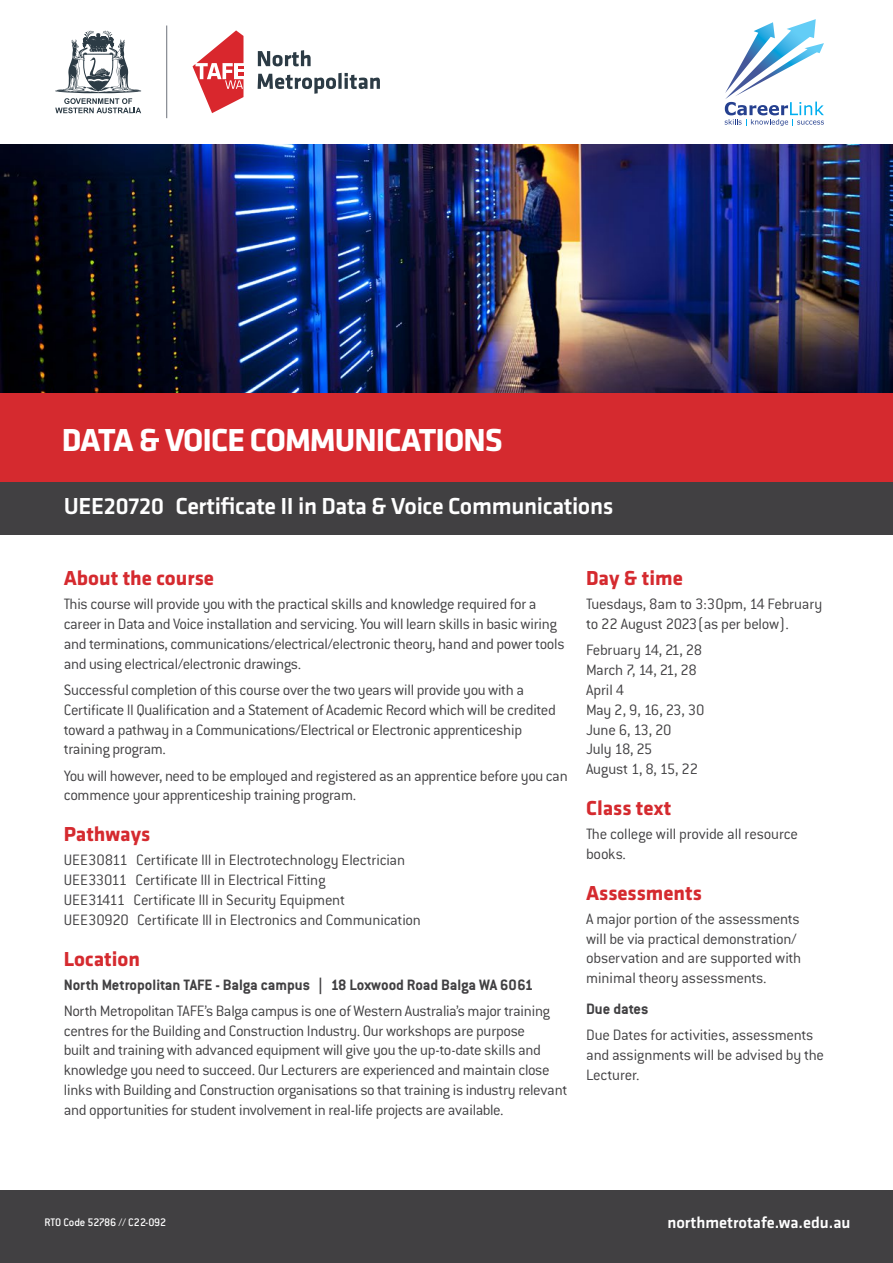
<style>
.page{position:relative;width:893px;height:1263px;background:#fff}
.page>*{position:absolute;margin:0;border:0;box-sizing:border-box;transform-origin:0 0}
.t1{font:700 33px "Klavika";letter-spacing:-.03em;color:#fff}
.t2{font:500 24px "Klavika";letter-spacing:-.015em;color:#fff}
.t3{font:700 21px "Klavika";color:#d52a2f}
.t4{font:300 16.5px/19.8px "Conduit ITC Std";letter-spacing:-.02em;color:#414042}
.t5{font:700 16.5px "Conduit ITC Std";color:#414042}
.t6{font:500 16.5px "Klavika";color:#fff}
.t7{font:500 12px "Conduit ITC Std";letter-spacing:-.015em;color:#fff}
</style>
<div class="page">
<svg style="left:55px;top:30px;width:86px;height:83px"></svg>
<hr style="left:166px;top:26px;width:1px;height:92px;background:#6d727b">
<svg style="left:193px;top:30px;width:50px;height:83px"></svg>
<svg style="left:258px;top:50px;width:53px;height:16px"></svg>
<svg style="left:258px;top:73px;width:122px;height:21px"></svg>
<div style="left:0;top:1191px;width:893px;height:72px;background:#414042"></div>
<svg style="left:725px;top:19px;width:99px;height:107px"></svg>
<img style="left:0;top:145px;width:893px;height:247px">
<div style="left:0;top:483px;width:893px;height:52px;background:#414042"></div>
<div style="left:0;top:393px;width:893px;height:89px;background:#d52a2f"></div>
<h1 class="t1" style="left:62px;top:416px;width:442px">DATA &amp; VOICE COMMUNICATIONS</h1>
<h2 class="t2" style="left:64px;top:490px;width:551px">UEE20720 Certificate II in Data &amp; Voice Communications</h2>
<p class="t3" style="left:64px;top:563px;width:152px">About the course</p>
<p class="t4" style="left:64px;top:594px;width:502px">This course will provide you with the practical skills and knowledge required for a career in Data and Voice installation and servicing. You will learn skills in basic wiring and terminations, communications/electrical/electronic theory, hand and power tools and using electrical/electronic drawings.</p>
<p class="t4" style="left:64px;top:679px;width:494px">Successful completion of this course over the two years will provide you with a Certificate II Qualification and a Statement of Academic Record which will be credited toward a pathway in a Communications/Electrical or Electronic apprenticeship training program.</p>
<p class="t4" style="left:64px;top:765px;width:506px">You will however, need to be employed and registered as an apprentice before you can commence your apprenticeship training program.</p>
<p class="t3" style="left:64px;top:819px;width:88px">Pathways</p>
<p class="t4" style="left:64px;top:850px;width:359px">UEE30811 Certificate III in Electrotechnology Electrician UEE33011 Certificate III in Electrical Fitting<br>UEE31411 Certificate III in Security Equipment<br>UEE30920 Certificate III in Electronics and Communication</p>
<p class="t3" style="left:64px;top:943px;width:78px">Location</p>
<p class="t5" style="left:64px;top:974px;width:471px">North Metropolitan TAFE - Balga campus | 18 Loxwood Road Balga WA 6061</p>
<p class="t4" style="left:64px;top:1000px;width:505px">North Metropolitan TAFE’s Balga campus is one of Western Australia’s major training centres for the Building and Construction Industry. Our workshops are purpose<br>built and training with advanced equipment will give you the up-to-date skills and knowledge you need to succeed. Our Lecturers are experienced and maintain close links with Building and Construction organisations so that training is industry relevant and opportunities for student involvement in real-life projects are available.</p>
<p class="t3" style="left:586px;top:563px;width:98px">Day &amp; time</p>
<p class="t4" style="left:586px;top:594px;width:238px">Tuesdays, 8am to 3:30pm, 14 February to 22 August 2023(as per below).</p>
<p class="t4" style="left:586px;top:640px;width:120px">February 14, 21, 28<br>March 7, 14, 21, 28<br>April 4<br>May 2, 9, 16, 23, 30<br>June 6, 13, 20<br>July 18, 25<br>August 1, 8, 15, 22</p>
<p class="t3" style="left:586px;top:793px;width:87px">Class text</p>
<p class="t4" style="left:586px;top:824px;width:214px">The college will provide all resource books.</p>
<p class="t3" style="left:586px;top:878px;width:117px">Assessments</p>
<p class="t4" style="left:586px;top:908px;width:217px">A major portion of the assessments will be via practical demonstration/ observation and are supported with minimal theory assessments.</p>
<p class="t5" style="left:586px;top:998px;width:64px">Due dates</p>
<p class="t4" style="left:586px;top:1024px;width:240px">Due Dates for activities, assessments and assignments will be advised by the<br>Lecturer.</p>
<p class="t7" style="left:45px;top:1215px;width:123px">RTO Code 52786 // C22-092</p>
<p class="t6" style="left:667px;top:1211px;width:185px">northmetrotafe.wa.edu.au</p>
</div>
